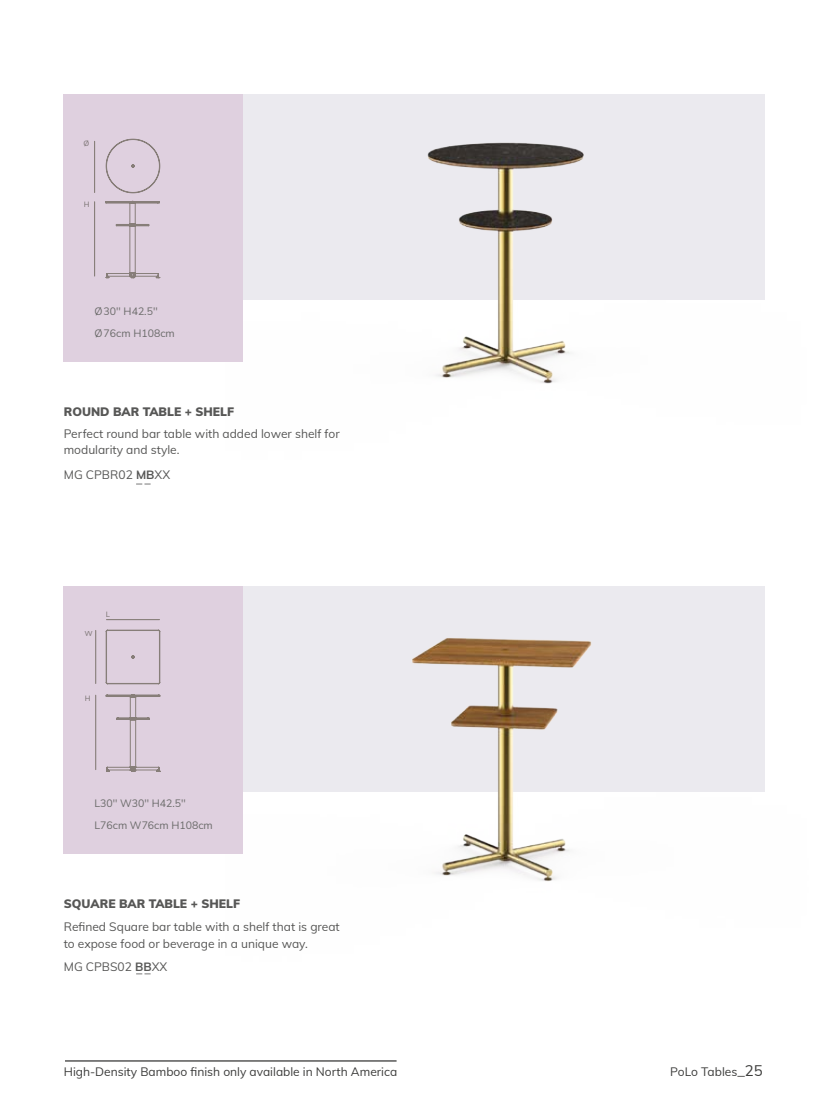
<style>
.page{position:relative;width:817px;height:1115px;background:#fff}
.page>*{position:absolute;margin:0;border:0;box-sizing:border-box;transform-origin:0 0}
.t1{font:12px/16.5px "Muli";color:#575756}
.t2{font:12px "Muli";color:#3c3c3b}
.t3{font:900 12px "Muli";color:#575756}
.t4{font:10.5px/22.5px "Muli";color:#6b6b6a}
.t5{font:600 7.5px "Muli";color:#5f5a55}
.s1{font-weight:700}
.s2{font-size:15px}
</style>
<div class="page">
<hr style="left:65px;top:1059px;width:331px;height:2px;background:#575756">
<div style="left:65px;top:94px;width:699px;height:205px;background:#ebeaef"></div>
<img style="left:226px;top:107px;width:539px;height:277px">
<img style="left:226px;top:586px;width:539px;height:296px">
<div style="left:64px;top:94px;width:179px;height:267px;background:#dfd0df"></div>
<div style="left:64px;top:586px;width:179px;height:267px;background:#dfd0df"></div>
<hr style="left:95px;top:630px;width:1px;height:53px;background:#877e79">
<hr style="left:95px;top:695px;width:1px;height:74px;background:#877e79">
<hr style="left:106px;top:619px;width:53px;height:1px;background:#877e79">
<hr style="left:94px;top:141px;width:1px;height:51px;background:#877e79">
<hr style="left:94px;top:202px;width:1px;height:74px;background:#877e79">
<svg style="left:106px;top:629px;width:54px;height:55px"></svg>
<svg style="left:106px;top:694px;width:54px;height:77px"></svg>
<svg style="left:106px;top:139px;width:54px;height:54px"></svg>
<svg style="left:105px;top:201px;width:55px;height:77px"></svg>
<svg style="left:136px;top:973px;width:15px;height:1px"></svg>
<svg style="left:136px;top:483px;width:15px;height:1px"></svg>
<p class="t5" style="left:83px;top:138px;width:7px">Ø</p>
<p class="t5" style="left:83px;top:199px;width:7px">H</p>
<p class="t4" style="left:94px;top:299px;width:82px">Ø30′′ H42.5′′<br>Ø76cm H108cm</p>
<p class="t3" style="left:64px;top:402px;width:172px">ROUND BAR TABLE + SHELF</p>
<p class="t1" style="left:64px;top:424px;width:277px">Perfect round bar table with added lower shelf for modularity and style.</p>
<p class="t1" style="left:64px;top:465px;width:108px">MG CPBR02 <span class="s1">MB</span>XX</p>
<p class="t5" style="left:84px;top:628px;width:10px">W</p>
<p class="t5" style="left:105px;top:608px;width:6px">L</p>
<p class="t5" style="left:84px;top:692px;width:7px">H</p>
<p class="t4" style="left:94px;top:791px;width:120px">L30′′ W30′′ H42.5′′<br>L76cm W76cm H108cm</p>
<p class="t3" style="left:64px;top:894px;width:178px">SQUARE BAR TABLE + SHELF</p>
<p class="t1" style="left:64px;top:918px;width:277px">Refined Square bar table with a shelf that is great to expose food or beverage in a unique way.</p>
<p class="t1" style="left:64px;top:957px;width:105px">MG CPBS02 <span class="s1">BB</span>XX</p>
<p class="t2" style="left:64px;top:1062px;width:335px">High-Density Bamboo finish only available in North America</p>
<p class="t2" style="left:670px;top:1062px;width:94px">PoLo Tables<span class="s2">_25</span></p>
</div>
